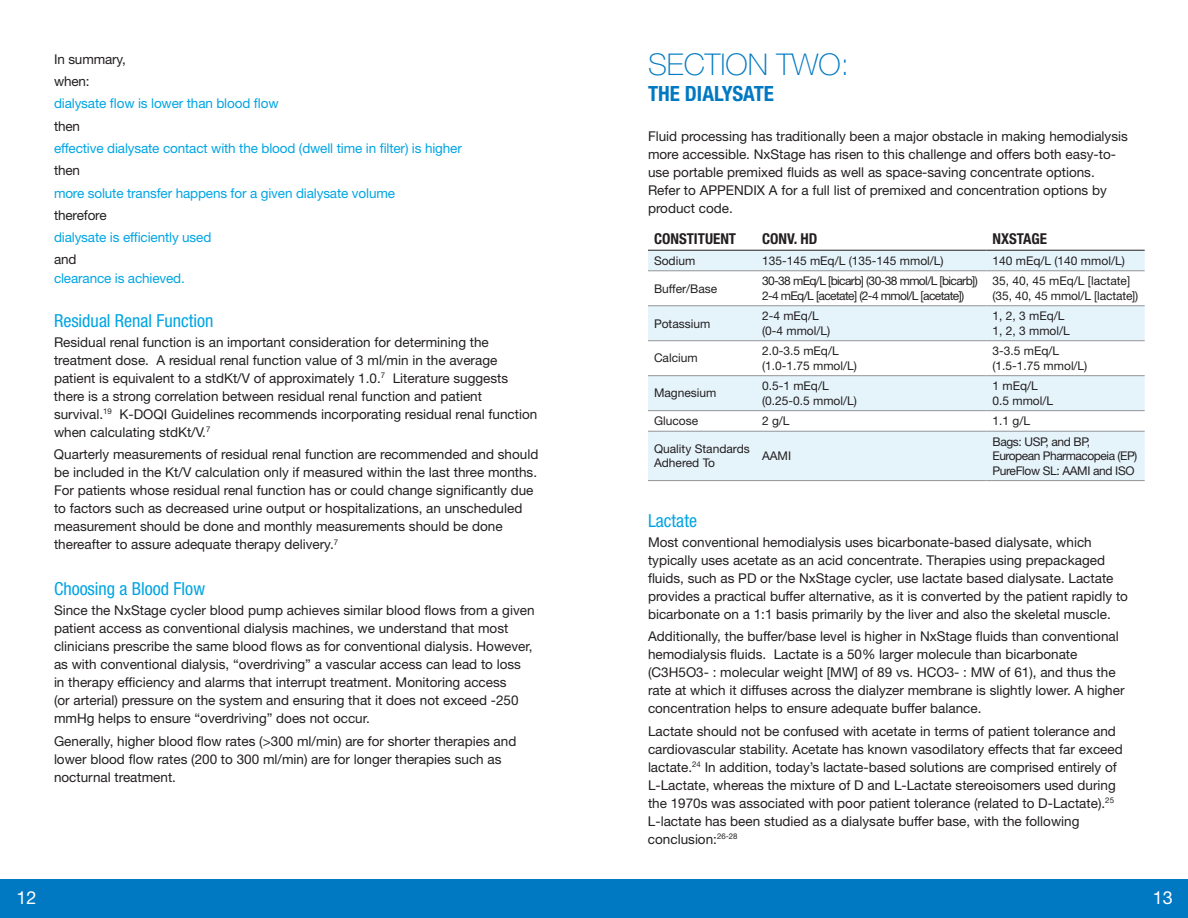
<style>
.page{position:relative;width:1188px;height:918px;background:#fff}
.page>*{position:absolute;margin:0;border:0;box-sizing:border-box;transform-origin:0 0}
.Titles{font:100 30px "Helvetica Neue LT Std";color:#0079c2}
.t1{font:700 condensed 21px "Helvetica Neue LT Std";color:#0079c2}
.Header_2{font:condensed 18px "Helvetica Neue LT Std";color:#00a5e3}
.t2{font:18px "Helvetica Neue LT Std";color:#fff}
.Text{font:700 condensed 15px "Helvetica Neue LT Std";color:#231f20}
.Text-2{font:13.5px/18px "Helvetica Neue LT Std";color:#231f20}
.Bullets{font:13.5px/18px "Helvetica Neue LT Std";letter-spacing:-.01em;color:#00a5e3}
.Bullets-2{font:13.5px "Helvetica Neue LT Std";letter-spacing:-.01em;color:#231f20}
.Chart_text{font:12px/14.4px "Helvetica Neue LT Std";color:#231f20}
.Chart_text-2{font:12px "Helvetica Neue LT Std";letter-spacing:-.05em;color:#231f20}
.Chart_text-3{font:12px/14.4px "Helvetica Neue LT Std";letter-spacing:-.04em;color:#231f20}
.Chart_text-4{font:12px "Helvetica Neue LT Std";letter-spacing:-.03em;color:#231f20}
.s1{color:#231f20}
</style>
<div class="page">
<div style="left:0;top:879px;width:1188px;height:39px;background:#0079c2"></div>
<div style="left:648px;top:251px;width:497px;height:20px;background:#e5f3fb"></div>
<svg style="left:648px;top:306px;width:497px;height:174px;fill:#e5f3fb"></svg>
<hr style="left:648px;top:250px;width:108px;height:1px;background:#231f20">
<hr style="left:756px;top:250px;width:230px;height:1px;background:#231f20">
<hr style="left:986px;top:250px;width:159px;height:1px;background:#231f20">
<hr style="left:648px;top:271px;width:108px;height:1px;background:#939598">
<hr style="left:756px;top:271px;width:230px;height:1px;background:#939598">
<hr style="left:986px;top:271px;width:159px;height:1px;background:#939598">
<hr style="left:648px;top:305px;width:108px;height:1px;background:#939598">
<hr style="left:756px;top:305px;width:230px;height:1px;background:#939598">
<hr style="left:986px;top:305px;width:159px;height:1px;background:#939598">
<hr style="left:648px;top:340px;width:108px;height:1px;background:#939598">
<hr style="left:756px;top:340px;width:230px;height:1px;background:#939598">
<hr style="left:986px;top:340px;width:159px;height:1px;background:#939598">
<hr style="left:648px;top:375px;width:108px;height:1px;background:#939598">
<hr style="left:756px;top:375px;width:230px;height:1px;background:#939598">
<hr style="left:986px;top:375px;width:159px;height:1px;background:#939598">
<hr style="left:648px;top:410px;width:108px;height:1px;background:#939598">
<hr style="left:756px;top:410px;width:230px;height:1px;background:#939598">
<hr style="left:986px;top:410px;width:159px;height:1px;background:#939598">
<hr style="left:648px;top:431px;width:108px;height:1px;background:#939598">
<hr style="left:648px;top:480px;width:108px;height:1px;background:#939598">
<hr style="left:756px;top:431px;width:230px;height:1px;background:#939598">
<hr style="left:756px;top:480px;width:230px;height:1px;background:#939598">
<hr style="left:986px;top:431px;width:159px;height:1px;background:#939598">
<hr style="left:986px;top:480px;width:159px;height:1px;background:#939598">
<p class="Bullets-2" style="left:54px;top:51px;width:73px">In summary,</p>
<p class="Bullets-2" style="left:54px;top:73px;width:37px">when:</p>
<p class="Bullets" style="left:54px;top:94px;width:226px">dialysate flow is lower than blood flow</p>
<p class="Bullets-2" style="left:54px;top:118px;width:28px">then</p>
<p class="Bullets" style="left:54px;top:139px;width:409px">effective dialysate contact with the blood (dwell time in filter) is higher</p>
<p class="Bullets-2" style="left:54px;top:162px;width:28px">then</p>
<p class="Bullets" style="left:54px;top:184px;width:343px">more solute transfer happens for a given dialysate volume</p>
<p class="Bullets-2" style="left:54px;top:207px;width:54px">therefore</p>
<p class="Bullets" style="left:54px;top:228px;width:159px">dialysate is efficiently used</p>
<p class="Bullets" style="left:54px;top:250px;width:130px"><span class="s1">and<br></span>clearance is achieved.</p>
<p class="Header_2" style="left:54px;top:310px;width:161px">Residual Renal Function</p>
<p class="Text-2" style="left:54px;top:333px;width:485px">Residual renal function is an important consideration for determining the treatment dose. A residual renal function value of 3 ml/min in the average patient is equivalent to a stdKt/V of approximately 1. 0. <sup>7</sup> Literature suggests there is a strong correlation between residual renal function and patient<br>survival. <sup>19</sup> K-DOQI Guidelines recommends incorporating residual renal function when calculating stdKt/V. <sup>7</sup></p>
<p class="Text-2" style="left:54px;top:445px;width:486px">Quarterly measurements of residual renal function are recommended and should be included in the Kt/V calculation only if measured within the last three months.<br>For patients whose residual renal function has or could change significantly due to factors such as decreased urine output or hospitalizations, an unscheduled measurement should be done and monthly measurements should be done thereafter to assure adequate therapy delivery. <sup>7</sup></p>
<p class="Header_2" style="left:54px;top:578px;width:153px">Choosing a Blood Flow</p>
<p class="Text-2" style="left:54px;top:601px;width:482px">Since the NxStage cycler blood pump achieves similar blood flows from a given patient access as conventional dialysis machines, we understand that most clinicians prescribe the same blood flows as for conventional dialysis. However, as with conventional dialysis, “overdriving” a vascular access can lead to loss in therapy efficiency and alarms that interrupt treatment. Monitoring access<br>(or arterial) pressure on the system and ensuring that it does not exceed -250 mmHg helps to ensure “overdriving” does not occur.</p>
<p class="Text-2" style="left:54px;top:732px;width:464px">Generally, higher blood flow rates (&gt;300 ml/min) are for shorter therapies and lower blood flow rates (200 to 300 ml/min) are for longer therapies such as nocturnal treatment.</p>
<p class="Titles" style="left:648px;top:48px;width:203px">SECTION TWO:</p>
<p class="t1" style="left:648px;top:80px;width:127px">THE DIALYSATE</p>
<p class="Text-2" style="left:648px;top:127px;width:481px">Fluid processing has traditionally been a major obstacle in making hemodialysis more accessible. NxStage has risen to this challenge and offers both easy-to&shy;use portable premixed fluids as well as space-saving concentrate options.<br>Refer to APPENDIX A for a full list of premixed and concentration options by product code.</p>
<p class="Text" style="left:654px;top:230px;width:84px">CONSTITUENT</p>
<p class="Text" style="left:762px;top:230px;width:57px">CONV. HD</p>
<p class="Text" style="left:992px;top:230px;width:56px">NXSTAGE</p>
<p class="Chart_text" style="left:654px;top:253px;width:43px">Sodium</p>
<p class="Chart_text" style="left:762px;top:253px;width:183px">135-145 mEq/L (135-145 mmol/L)</p>
<p class="Chart_text" style="left:992px;top:253px;width:134px">140 mEq/L (140 mmol/L)</p>
<p class="Chart_text" style="left:654px;top:281px;width:65px">Buffer/Base</p>
<p class="Chart_text-2" style="left:762px;top:274px;width:217px">30-38 mEq/L [bicarb] (30-38 mmol/L [bicarb])</p>
<p class="Chart_text-2" style="left:762px;top:288px;width:204px">2-4 mEq/L [acetate] (2-4 mmol/L [acetate])</p>
<p class="Chart_text" style="left:992px;top:274px;width:147px">35, 40, 45 mEq/L [lactate] (35, 40, 45 mmol/L [lactate])</p>
<p class="Chart_text" style="left:654px;top:316px;width:58px">Potassium</p>
<p class="Chart_text" style="left:654px;top:351px;width:45px">Calcium</p>
<p class="Chart_text" style="left:654px;top:386px;width:64px">Magnesium</p>
<p class="Chart_text" style="left:762px;top:309px;width:58px">2-4 mEq/L</p>
<p class="Chart_text" style="left:762px;top:323px;width:70px">(0-4 mmol/L)</p>
<p class="Chart_text" style="left:762px;top:344px;width:78px">2.0-3.5 mEq/L</p>
<p class="Chart_text" style="left:762px;top:358px;width:96px">(1.0-1. 75 mmol/L)</p>
<p class="Chart_text" style="left:762px;top:379px;width:68px">0.5-1 mEq/L</p>
<p class="Chart_text" style="left:762px;top:393px;width:96px">(0.25-0.5 mmol/L)</p>
<p class="Chart_text" style="left:992px;top:309px;width:79px">1, 2, 3 mEq/L<br>1, 2, 3 mmol/L</p>
<p class="Chart_text" style="left:992px;top:344px;width:68px">3-3. 5 mEq/L</p>
<p class="Chart_text" style="left:992px;top:358px;width:96px">(1.5-1. 75 mmol/L)</p>
<p class="Chart_text" style="left:992px;top:379px;width:47px">1 mEq/L</p>
<p class="Chart_text" style="left:992px;top:393px;width:62px">0.5 mmol/L</p>
<p class="Chart_text" style="left:654px;top:414px;width:46px">Glucose</p>
<p class="Chart_text" style="left:762px;top:414px;width:29px">2 g/L</p>
<p class="Chart_text" style="left:992px;top:414px;width:39px">1. 1 g/L</p>
<p class="Chart_text" style="left:654px;top:441px;width:97px">Quality Standards<br>Adhered To</p>
<p class="Chart_text" style="left:762px;top:449px;width:31px">AAMI</p>
<p class="Chart_text-3" style="left:992px;top:434px;width:146px">Bags: USP, and BP,<br>European Pharmacopeia (EP)</p>
<p class="Chart_text-4" style="left:992px;top:463px;width:144px">PureFlow SL: AAMI and ISO</p>
<p class="Header_2" style="left:648px;top:510px;width:51px">Lactate</p>
<p class="Text-2" style="left:648px;top:533px;width:482px">Most conventional hemodialysis uses bicarbonate-based dialysate, which typically uses acetate as an acid concentrate. Therapies using prepackaged fluids, such as PD or the NxStage cycler, use lactate based dialysate. Lactate provides a practical buffer alternative, as it is converted by the patient rapidly to bicarbonate on a 1:1 basis primarily by the liver and also the skeletal muscle.</p>
<p class="Text-2" style="left:648px;top:627px;width:478px">Additionally, the buffer/base level is higher in NxStage fluids than conventional hemodialysis fluids. Lactate is a 50% larger molecule than bicarbonate (C3H5O3- : molecular weight [MW] of 89 vs. HCO3- : MW of 61), and thus the rate at which it diffuses across the dialyzer membrane is slightly lower. A higher concentration helps to ensure adequate buffer balance.</p>
<p class="Text-2" style="left:648px;top:722px;width:476px">Lactate should not be confused with acetate in terms of patient tolerance and cardiovascular stability. Acetate has known vasodilatory effects that far exceed lactate. <sup>24</sup> In addition, today’s lactate-based solutions are comprised entirely of L-Lactate, whereas the mixture of D and L-Lactate stereoisomers used during the 1970s was associated with poor patient tolerance (related to D-Lactate). <sup>25<br></sup>L-lactate has been studied as a dialysate buffer base, with the following conclusion:<sup>26-28</sup></p>
<h3 class="t2" style="left:16px;top:887px;width:22px">12</h3>
<h3 class="t2" style="left:1153px;top:887px;width:22px">13</h3>
</div>
